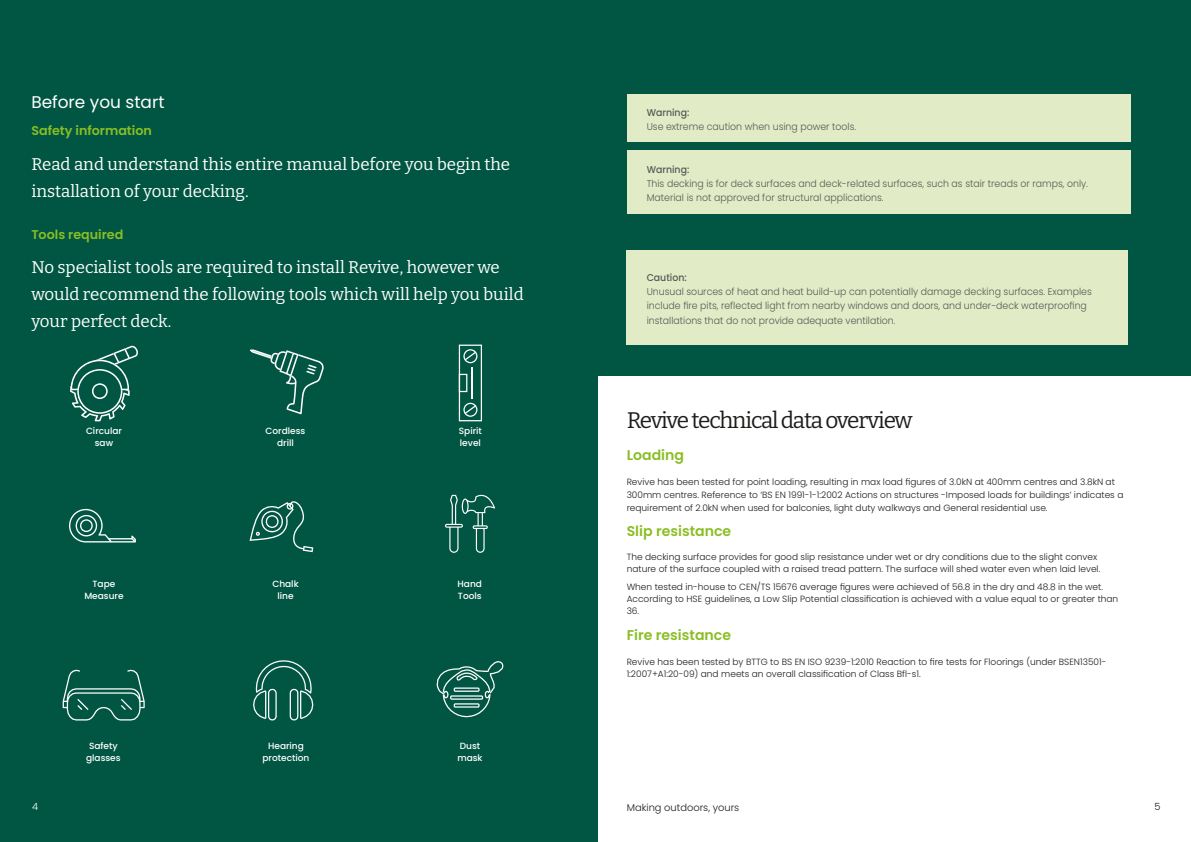
<style>
.page{position:relative;width:1191px;height:842px;background:#fff}
.page>*{position:absolute;margin:0;border:0;box-sizing:border-box;transform-origin:0 0}
.t1{font:22.6px "Bitter";letter-spacing:-.06em;color:#1d1d1b}
.t2{font:16.9px/26.8px "Bitter";color:#fff}
.t3{font:16.9px "Poppins";color:#fff}
.t4{font:600 14.1px "Poppins";color:#8abe24}
.t5{font:600 12.7px "Poppins";color:#8abe24}
.Diagram_Text{font:300 9.9px/14.1px "Poppins";color:#575756;scale:.95 1}
.t6{font:300 9.9px "Poppins";color:#1d1d1b}
.t7{font:300 9.9px "Poppins";color:#fff}
.t8{font:300 9px/12px "Poppins";color:#1d1d1b}
.t9{font:500 9px/12px "Poppins";color:#fff;text-align:center}
.s1{font-weight:500}
</style>
<div class="page">
<div style="left:598px;top:0;width:593px;height:376px;background:#005642"></div>
<div style="left:0;top:0;width:598px;height:842px;background:#005642"></div>
<div style="left:626px;top:250px;width:502px;height:95px;background:#e1ecc6"></div>
<div style="left:626px;top:94px;width:504px;height:48px;background:#e1ecc6"></div>
<div style="left:626px;top:150px;width:504px;height:63px;background:#e1ecc6"></div>
<svg style="left:70px;top:346px;width:68px;height:75px"></svg>
<svg style="left:250px;top:349px;width:74px;height:65px"></svg>
<svg style="left:459px;top:345px;width:23px;height:76px"></svg>
<svg style="left:249px;top:501px;width:64px;height:51px"></svg>
<svg style="left:63px;top:670px;width:82px;height:50px"></svg>
<svg style="left:253px;top:660px;width:60px;height:60px"></svg>
<svg style="left:436px;top:661px;width:67px;height:56px"></svg>
<svg style="left:69px;top:509px;width:67px;height:33px"></svg>
<svg style="left:445px;top:495px;width:50px;height:58px"></svg>
<p class="t3" style="left:31px;top:92px;width:135px">Before you start</p>
<p class="t5" style="left:31px;top:124px;width:122px">Safety information</p>
<p class="t2" style="left:31px;top:150px;width:480px">Read and understand this entire manual before you begin the installation of your decking.</p>
<p class="t5" style="left:31px;top:227px;width:94px">Tools required</p>
<p class="t2" style="left:31px;top:253px;width:494px">No specialist tools are required to install Revive, however we would recommend the following tools which will help you build your perfect deck.</p>
<p class="t9" style="left:86px;top:425px;width:37px">Circular saw</p>
<p class="t9" style="left:266px;top:425px;width:41px">Cordless drill</p>
<p class="t9" style="left:459px;top:425px;width:25px;text-align:left">Spirit level</p>
<p class="t9" style="left:84px;top:577px;width:41px">Tape<br>Measure</p>
<p class="t9" style="left:272px;top:577px;width:28px">Chalk line</p>
<p class="t9" style="left:457px;top:577px;width:26px;text-align:left">Hand<br>Tools</p>
<p class="t9" style="left:86px;top:740px;width:36px">Safety glasses</p>
<p class="t9" style="left:262px;top:740px;width:48px">Hearing protection</p>
<p class="t9" style="left:457px;top:740px;width:27px;text-align:left">Dust mask</p>
<p class="Diagram_Text" style="left:646px;top:106px;width:222px"><span class="s1">Warning:<br></span>Use extreme caution when using power tools.</p>
<p class="Diagram_Text" style="left:646px;top:163px;width:466px"><span class="s1">Warning:<br></span>This decking is for deck surfaces and deck-related surfaces, such as stair treads or ramps, only.<br>Material is not approved for structural applications.</p>
<p class="Diagram_Text" style="left:646px;top:271px;width:470px"><span class="s1">Caution:<br></span>Unusual sources of heat and heat build-up can potentially damage decking surfaces. Examples include fire pits, reflected light from nearby windows and doors, and under-deck waterproofing installations that do not provide adequate ventilation.</p>
<p class="t1" style="left:626px;top:404px;width:287px">Revive technical data overview</p>
<p class="t4" style="left:626px;top:447px;width:59px">Loading</p>
<p class="t8" style="left:626px;top:475px;width:498px;line-height:13px">Revive has been tested for point loading, resulting in max load figures of 3.0kN at 400mm centres and 3.8kN at<br>300mm centres. Reference to ‘BS EN 1991-1-1:2002 Actions on structures -Imposed loads for buildings’ indicates a requirement of 2.0kN when used for balconies, light duty walkways and General residential use.</p>
<p class="t4" style="left:626px;top:523px;width:106px">Slip resistance</p>
<p class="t8" style="left:626px;top:551px;width:475px">The decking surface provides for good slip resistance under wet or dry conditions due to the slight convex nature of the surface coupled with a raised tread pattern. The surface will shed water even when laid level.</p>
<p class="t8" style="left:626px;top:581px;width:493px">When tested in-house to CEN/TS 15676 average figures were achieved of 56.8 in the dry and 48.8 in the wet.<br>According to HSE guidelines, a Low Slip Potential classification is achieved with a value equal to or greater than<br>36.</p>
<p class="t4" style="left:626px;top:626px;width:106px">Fire resistance</p>
<p class="t8" style="left:626px;top:655px;width:481px">Revive has been tested by BTTG to BS EN ISO 9239-1:2010 Reaction to fire tests for Floorings (under BSEN13501-<br>1:2007+A1:20-09) and meets an overall classification of Class Bfl-s1.</p>
<p class="t7" style="left:32px;top:801px;width:8px">4</p>
<p class="t6" style="left:626px;top:802px;width:114px">Making outdoors, yours</p>
<p class="t6" style="left:1154px;top:801px;width:8px">5</p>
</div>
